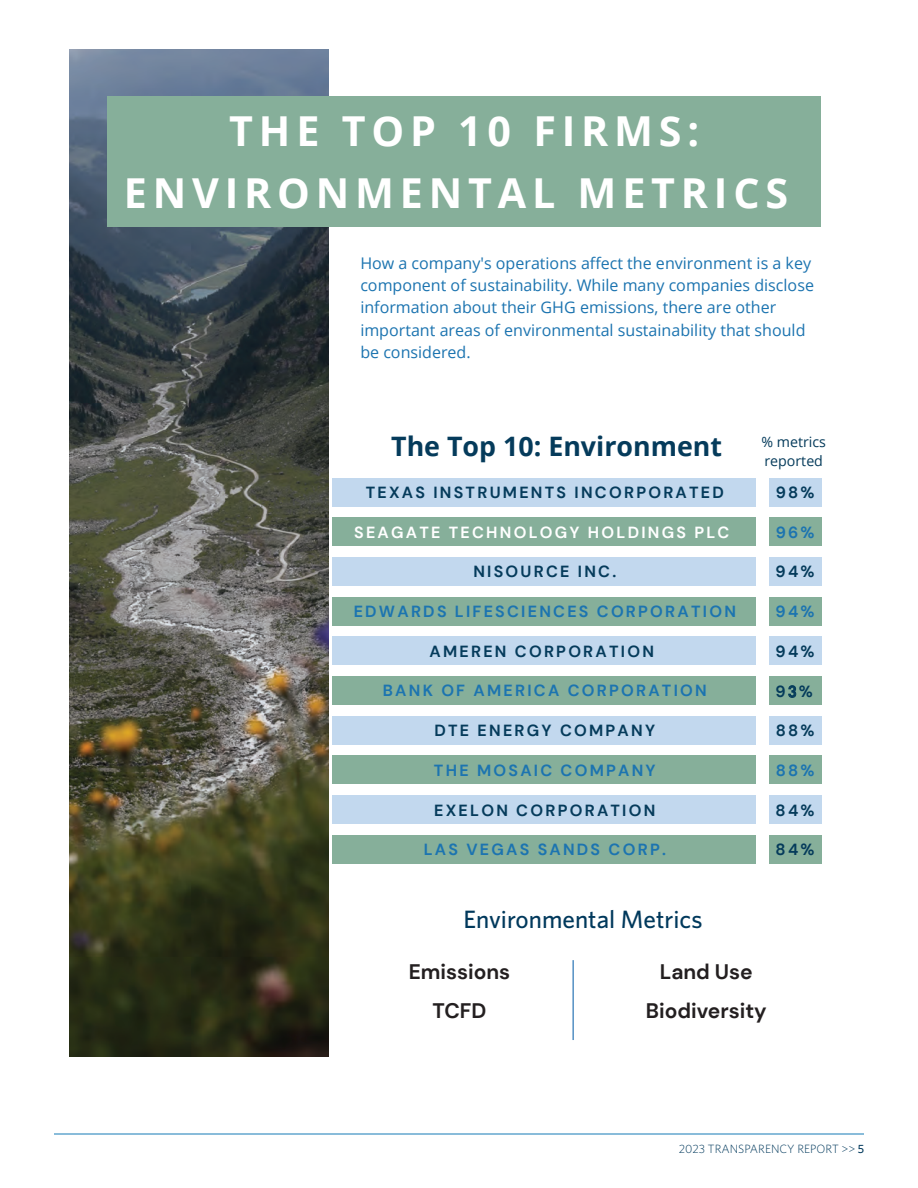
<style>
.page{position:relative;width:918px;height:1188px;background:#fff}
.page>*{position:absolute;margin:0;border:0;box-sizing:border-box;transform-origin:0 0}
.t1{font:700 41.25px/61.9px "Open Sans";letter-spacing:.14em;color:#fff;text-align:center}
.t2{font:700 26.85px "Open Sans";color:#053b5b}
.t3{font:500 25.05px "Whitney";color:#00395c}
.t4{font:700 21px/38.7px "DM Sans";color:#231f20;text-align:center}
.t5{font:16.05px/22.2px "Open Sans";color:#1c74b0}
.t6{font:700 16.05px "DM Sans";letter-spacing:.14em;color:#053b5b}
.t7{font:700 16.05px "DM Sans";letter-spacing:.14em;color:#1c74b0}
.t8{font:700 16.05px "DM Sans";letter-spacing:.14em;color:#fff}
.t9{font:14.25px/19.4px "Open Sans";color:#053b5b}
.t10{font:300 12px "Whitney";color:#00395c}
.s1{font-family:"DIN";font-weight:500}
.s2{font-weight:500}
</style>
<div class="page">
<hr style="left:54px;top:1134px;width:810px;height:1px;background:#157bb7">
<img style="left:69px;top:50px;width:260px;height:1006px">
<div style="left:107px;top:97px;width:714px;height:130px;background:#86af9a"></div>
<div style="left:333px;top:517px;width:423px;height:29px;background:#86af9a"></div>
<div style="left:333px;top:478px;width:423px;height:28px;background:#c2d8ee"></div>
<div style="left:333px;top:557px;width:423px;height:29px;background:#c2d8ee"></div>
<div style="left:333px;top:597px;width:423px;height:29px;background:#86af9a"></div>
<div style="left:333px;top:637px;width:423px;height:28px;background:#c2d8ee"></div>
<div style="left:333px;top:676px;width:423px;height:29px;background:#86af9a"></div>
<div style="left:333px;top:716px;width:423px;height:29px;background:#c2d8ee"></div>
<div style="left:333px;top:756px;width:423px;height:28px;background:#86af9a"></div>
<div style="left:333px;top:795px;width:423px;height:29px;background:#c2d8ee"></div>
<div style="left:333px;top:835px;width:423px;height:29px;background:#86af9a"></div>
<div style="left:769px;top:478px;width:52px;height:28px;background:#c2d8ee"></div>
<div style="left:769px;top:557px;width:52px;height:29px;background:#c2d8ee"></div>
<div style="left:769px;top:597px;width:52px;height:29px;background:#86af9a"></div>
<div style="left:769px;top:637px;width:52px;height:28px;background:#c2d8ee"></div>
<div style="left:769px;top:676px;width:52px;height:29px;background:#86af9a"></div>
<div style="left:769px;top:716px;width:52px;height:29px;background:#c2d8ee"></div>
<div style="left:769px;top:756px;width:52px;height:28px;background:#86af9a"></div>
<div style="left:769px;top:795px;width:52px;height:29px;background:#c2d8ee"></div>
<div style="left:769px;top:835px;width:52px;height:29px;background:#86af9a"></div>
<div style="left:769px;top:517px;width:52px;height:29px;background:#86af9a"></div>
<hr style="left:572px;top:960px;width:2px;height:80px;background:#5490c4">
<h1 class="t1" style="left:124px;top:99px;width:666px">THE TOP 10 FIRMS:<br>ENVIRONMENTAL METRICS</h1>
<p class="t5" style="left:360px;top:252px;width:455px">How a company's operations affect the environment is a key component of sustainability. While many companies disclose information about their GHG emissions, there are other important areas of environmental sustainability that should be considered.</p>
<h2 class="t2" style="left:391px;top:427px;width:332px">The Top 10: Environment</h2>
<p class="t9" style="left:761px;top:432px;width:66px">% metrics reported</p>
<p class="t6" style="left:366px;top:482px;width:360px">TEXAS INSTRUMENTS INCORPORATED</p>
<p class="t6" style="left:776px;top:482px;width:40px">98%</p>
<p class="t8" style="left:354px;top:522px;width:377px">SEAGATE TECHNOLOGY HOLDINGS PLC</p>
<p class="t7" style="left:776px;top:522px;width:40px">96%</p>
<p class="t6" style="left:473px;top:562px;width:144px">NISOURCE INC.</p>
<p class="t7" style="left:354px;top:601px;width:384px">EDWARDS LIFESCIENCES CORPORATION</p>
<p class="t6" style="left:430px;top:641px;width:226px">AMEREN CORPORATION</p>
<p class="t7" style="left:383px;top:681px;width:325px">BANK OF AMERICA CORPORATION</p>
<p class="t6" style="left:435px;top:721px;width:222px">DTE ENERGY COMPANY</p>
<p class="t7" style="left:434px;top:760px;width:223px">THE MOSAIC COMPANY</p>
<p class="t6" style="left:434px;top:800px;width:223px">EXELON CORPORATION</p>
<p class="t7" style="left:424px;top:840px;width:244px">LAS VEGAS SANDS CORP.</p>
<p class="t6" style="left:776px;top:562px;width:41px">94%</p>
<p class="t7" style="left:776px;top:601px;width:41px">94%</p>
<p class="t6" style="left:776px;top:641px;width:41px">94%</p>
<p class="t6" style="left:776px;top:682px;width:39px">9 <span class="s1">3</span>%</p>
<p class="t6" style="left:776px;top:721px;width:40px">88%</p>
<p class="t7" style="left:776px;top:760px;width:40px">88%</p>
<p class="t6" style="left:776px;top:800px;width:41px">84%</p>
<p class="t6" style="left:776px;top:840px;width:41px">84%</p>
<h3 class="t3" style="left:463px;top:903px;width:241px">Environmental Metrics</h3>
<h3 class="t4" style="left:409px;top:953px;width:103px">Emissions<br>TCFD</h3>
<h3 class="t4" style="left:646px;top:953px;width:122px">Land Use<br>Biodiversity</h3>
<p class="t10" style="left:679px;top:1141px;width:187px">2023 TRANSPARENCY REPORT &gt;&gt; <span class="s2">5</span></p>
</div>
